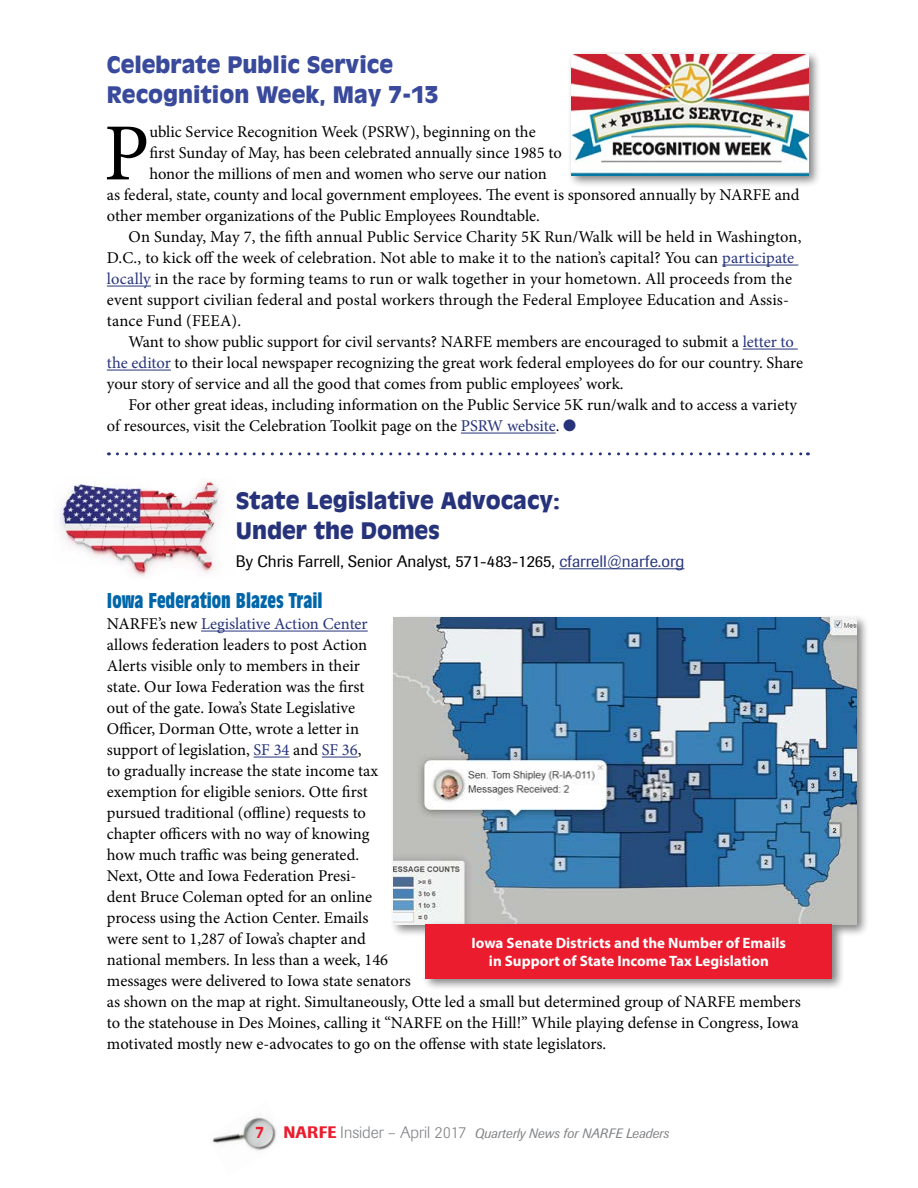
<style>
.page{position:relative;width:918px;height:1188px;background:#fff}
.page>*{position:absolute;margin:0;border:0;box-sizing:border-box;transform-origin:0 0}
.t1{font:81.15px "Minion Pro";color:#000}
.t2{font:900 22.5px/30px "Antique Olive";color:#39499b}
.t3{font:900 22.5px/30px "Antique Olive";color:#26337b}
.t4{font:700 condensed 21px "Antique Olive";color:#0066a9}
.t5{font:16.5px/21px "Minion Pro";color:#000}
.t6{font:16.5px "Imago";color:#000}
.t7{font:700 15px/18px "Myriad Pro";color:#fff;text-align:center}
.t8{font:italic 13.5px "Imago";color:#808285}
.s1{color:#26337b}
.s2{font-family:"Antique Olive";font-weight:700;font-style:normal;font-size:15px;color:#eb1c2d}
.s3{font-weight:500;font-style:normal;font-size:16.5px;color:#eb1c2d}
.s4{font-weight:300;font-style:normal;font-size:16.5px}
</style>
<div class="page">
<img style="left:212px;top:1117px;width:65px;height:34px">
<hr style="left:722px;top:265px;width:76px;height:1px;background:#26337b">
<hr style="left:107px;top:286px;width:44px;height:1px;background:#26337b">
<hr style="left:743px;top:349px;width:55px;height:1px;background:#26337b">
<hr style="left:107px;top:370px;width:64px;height:1px;background:#26337b">
<hr style="left:461px;top:433px;width:95px;height:1px;background:#26337b">
<svg style="left:117px;top:452px;width:691px;height:3px"></svg>
<hr style="left:559px;top:568px;width:125px;height:1px;background:#26337b">
<hr style="left:201px;top:631px;width:167px;height:1px;background:#26337b">
<hr style="left:254px;top:757px;width:36px;height:1px;background:#26337b">
<hr style="left:322px;top:757px;width:36px;height:1px;background:#26337b">
<div style="left:389px;top:614px;width:480px;height:323px;background:#000;opacity:.5"></div>
<img style="left:394px;top:618px;width:462px;height:306px">
<div style="left:421px;top:920px;width:423px;height:71px;background:#000;opacity:.5"></div>
<div style="left:426px;top:924px;width:406px;height:54px;background:#eb1c2d"></div>
<img style="left:59px;top:479px;width:163px;height:97px">
<div style="left:567px;top:50px;width:255px;height:138px;background:#000;opacity:.5"></div>
<img style="left:571px;top:54px;width:238px;height:122px">
<h2 class="t2" style="left:107px;top:49px;width:333px">Celebrate Public Service<br>Recognition Week, May 7-13</h2>
<h1 class="t1" style="left:104px;top:99px;width:47px">P</h1>
<p class="t5" style="left:149px;top:122px;width:388px">ublic Service Recognition Week (PSRW), beginning on the</p>
<p class="t5" style="left:149px;top:143px;width:414px">first Sunday of May, has been celebrated annually since 1985 to</p>
<p class="t5" style="left:149px;top:164px;width:399px">honor the millions of men and women who serve our nation</p>
<p class="t5" style="left:107px;top:185px;width:694px">as federal, state, county and local government employees. The event is sponsored annually by NARFE and</p>
<p class="t5" style="left:107px;top:206px;width:434px">other member organizations of the Public Employees Roundtable.</p>
<p class="t5" style="left:129px;top:227px;width:675px">On Sunday, May 7, the fifth annual Public Service Charity 5K Run/Walk will be held in Washington,</p>
<p class="t5" style="left:107px;top:248px;width:689px">D.C., to kick off the week of celebration. Not able to make it to the nation’s capital? You can <span class="s1">participate</span></p>
<p class="t5" style="left:107px;top:269px;width:687px"><span class="s1">locally</span> in the race by forming teams to run or walk together in your hometown. All proceeds from the</p>
<p class="t5" style="left:107px;top:290px;width:684px">event support civilian federal and postal workers through the Federal Employee Education and Assis-</p>
<p class="t5" style="left:107px;top:311px;width:136px">tance Fund (FEEA).</p>
<p class="t5" style="left:129px;top:332px;width:667px">Want to show public support for civil servants? NARFE members are encouraged to submit a <span class="s1">letter to</span></p>
<p class="t5" style="left:107px;top:353px;width:698px"><span class="s1">the editor</span> to their local newspaper recognizing the great work federal employees do for our country. Share</p>
<p class="t5" style="left:107px;top:374px;width:518px">your story of service and all the good that comes from public employees’ work.</p>
<p class="t5" style="left:129px;top:395px;width:670px">For other great ideas, including information on the Public Service 5K run/walk and to access a variety</p>
<p class="t5" style="left:107px;top:416px;width:471px">of resources, visit the Celebration Toolkit page on the <span class="s1">PSRW website</span>. <span class="s1">●</span></p>
<h2 class="t3" style="left:236px;top:485px;width:326px">State Legislative Advocacy:<br>Under the Domes</h2>
<p class="t6" style="left:236px;top:552px;width:450px">By Chris Farrell, Senior Analyst, 571-483-1265, <span class="s1">cfarrell@narfe.org</span></p>
<p class="t4" style="left:107px;top:589px;width:217px">Iowa Federation Blazes Trail</p>
<p class="t5" style="left:107px;top:614px;width:695px">NARFE’s new <span class="s1">Legislative Action Center<br></span>allows federation leaders to post Action<br>Alerts visible only to members in their<br>state. Our Iowa Federation was the first<br>out of the gate. Iowa’s State Legislative<br>Officer, Dorman Otte, wrote a letter in<br>support of legislation, <span class="s1">SF 34</span> and <span class="s1">SF 36</span>,<br>to gradually increase the state income tax<br>exemption for eligible seniors. Otte first<br>pursued traditional (offline) requests to<br>chapter officers with no way of knowing<br>how much traffic was being generated.<br>Next, Otte and Iowa Federation Presi-<br>dent Bruce Coleman opted for an online<br>process using the Action Center. Emails<br>were sent to 1,287 of Iowa’s chapter and<br>national members. In less than a week, 146<br>messages were delivered to Iowa state senators<br>as shown on the map at right. Simultaneously, Otte led a small but determined group of NARFE members to the statehouse in Des Moines, calling it “NARFE on the Hill!” While playing defense in Congress, Iowa motivated mostly new e-advocates to go on the offense with state legislators.</p>
<p class="t7" style="left:472px;top:933px;width:316px">Iowa Senate Districts and the Number of Emails in Support of State Income Tax Legislation</p>
<p class="t8" style="left:255px;top:1126px;width:415px"><span class="s2">7</span> <span class="s3">NARFE</span> <span class="s4">Insider – April 2017</span> Quarterly News for NARFE Leaders</p>
</div>
